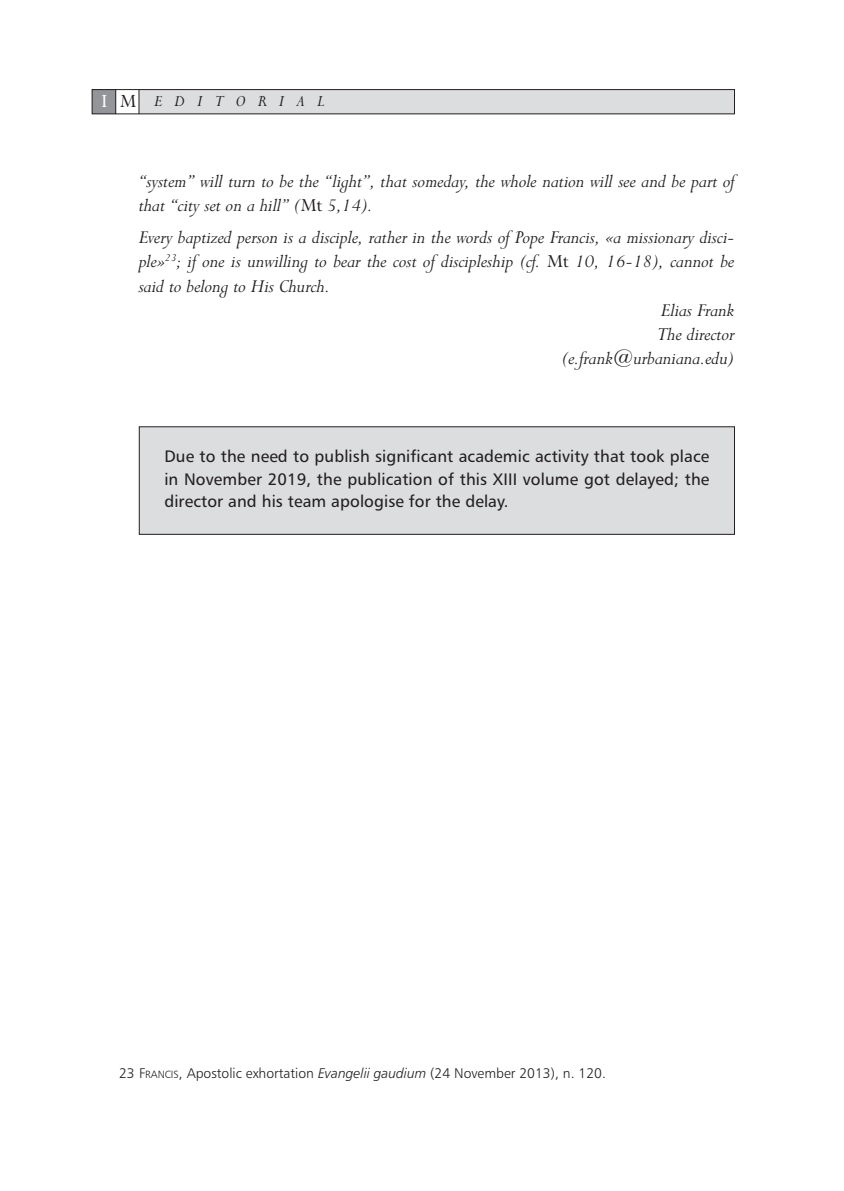
<style>
.page{position:relative;width:844px;height:1191px;background:#fff}
.page>*{position:absolute;margin:0;border:0;box-sizing:border-box;transform-origin:0 0}
.t1{font:italic 20.65px/24.3px "Lapidary 333 BT";color:#231f20}
.t2{font:italic 17.5px "Lapidary 333 BT";letter-spacing:.71em;color:#231f20}
.t3{font:16.62px/22.6px "Humanist 777 BT Roman B";letter-spacing:.005em;color:#231f20;text-align:justify}
.t4{font:14px "Humanist 777 BT Light B";color:#231f20}
.s1{font-style:normal;font-size:21px;color:#fff}
.s2{font-style:normal;font-size:21px}
.s3{font-style:normal}
.s4{font-size:10.5px}
.s5{font-family:"Humanist 777 BT Light Italic B"}
</style>
<div class="page">
<div style="left:92px;top:89px;width:24px;height:25px;background:#939598"></div>
<div style="left:139px;top:89px;width:595px;height:25px;background:#dcdddf"></div>
<div style="left:92px;top:89px;width:642px;height:25px;border:1px solid #231f20"></div>
<svg style="left:139px;top:89px;width:1px;height:25px"></svg>
<svg style="left:115px;top:89px;width:1px;height:25px"></svg>
<div style="left:139px;top:427px;width:595px;height:107px;background:#dcdddf"></div>
<p class="t2" style="left:101px;top:90px;width:225px"><span class="s1">I</span><span class="s2">M</span> EDITORIAL</p>
<p class="t1" style="left:139px;top:168px;width:597px">“system” will turn to be the “light”, that someday, the whole nation will see and be part of that “city set on a hill” (<span class="s3">Mt</span> 5,14).</p>
<p class="t1" style="left:139px;top:224px;width:597px">Every baptized person is a disciple, rather in the words of Pope Francis, «a missionary disci-</p>
<p class="t1" style="left:139px;top:248px;width:597px">ple»<sup>23</sup>; if one is unwilling to bear the cost of discipleship (cf. <span class="s3">Mt</span> 10, 16-18), cannot be</p>
<p class="t1" style="left:139px;top:272px;width:193px">said to belong to His Church.</p>
<p class="t1" style="left:661px;top:296px;width:75px">Elias Frank</p>
<p class="t1" style="left:657px;top:320px;width:78px">The director</p>
<p class="t1" style="left:562px;top:344px;width:174px">(e.frank@urbaniana.edu)</p>
<p class="t3" style="left:164px;top:445px;width:546px">Due to the need to publish significant academic activity that took place in November 2019, the publication of this XIII volume got delayed; the director and his team apologise for the delay.</p>
<p class="t4" style="left:119px;top:1065px;width:488px">23 F<span class="s4">rancis</span>, apostolic exhortation <span class="s5">Evangelii gaudium</span> (24 november 2013), n. 120.</p>
</div>
